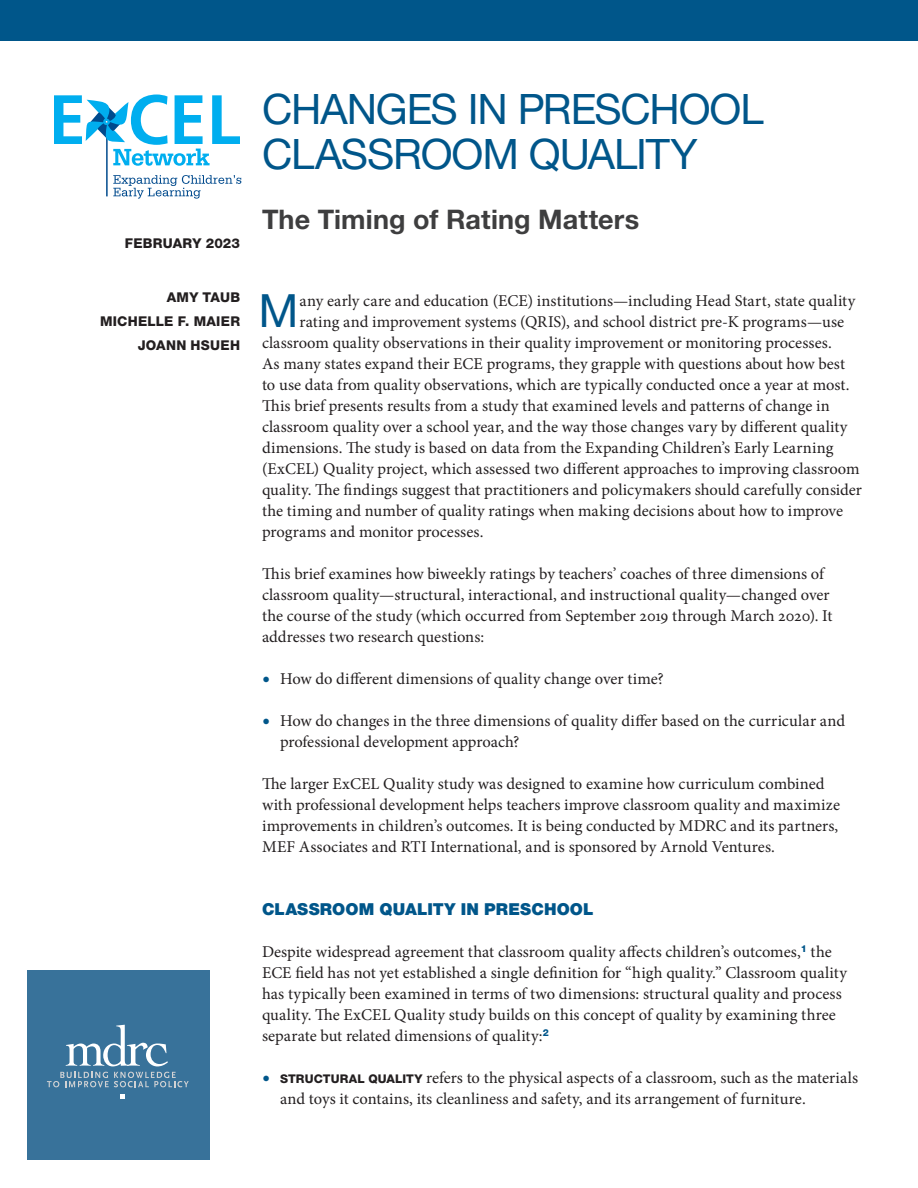
<style>
.page{position:relative;width:918px;height:1188px;background:#fff}
.page>*{position:absolute;margin:0;border:0;box-sizing:border-box;transform-origin:0 0}
.Body_Text{font:45.9px "Helvetica Neue LT Std";color:#00568a}
.Brief_Title{font:42px/45px "Helvetica Neue LT Std";letter-spacing:-.025em;color:#00568a}
.Brief_Subtitle{font:700 27px "Helvetica Neue LT Std";letter-spacing:.005em;color:#3e3e3f}
.Body_Text-2{font:16.5px/21px "Minion Pro";color:#231f20}
.Subhead_A{font:900 16.5px "Helvetica Neue LT Std";letter-spacing:.005em;color:#00568a}
.Authors{font:800 13.5px "Helvetica Neue LT Std";letter-spacing:.02em;color:#231f20}
.Date{font:800 13.5px "Helvetica Neue LT Std";letter-spacing:.015em;color:#231f20}
.s1{font-size:21px;color:#00568a}
.s2{font-family:"Helvetica Neue LT Std";font-weight:800;font-size:12px}
</style>
<div class="page">
<div style="left:27px;top:970px;width:182px;height:190px;background:#38729a"></div>
<svg style="left:66px;top:1025px;width:102px;height:41px"></svg>
<svg style="left:47px;top:1072px;width:142px;height:15px"></svg>
<svg style="left:121px;top:1094px;width:4px;height:5px"></svg>
<div style="left:0;top:0;width:918px;height:40px;background:#00568a"></div>
<hr style="left:106px;top:136px;width:2px;height:60px;background:#004a8d">
<svg style="left:113px;top:175px;width:128px;height:24px"></svg>
<svg style="left:54px;top:95px;width:186px;height:71px"></svg>
<p class="Date" style="left:125px;top:235px;width:117px">FEBRUARY 2023</p>
<p class="Authors" style="left:167px;top:289px;width:75px">AMY TAUB</p>
<p class="Authors" style="left:100px;top:313px;width:142px">MICHELLE F. MAIER</p>
<p class="Authors" style="left:138px;top:337px;width:104px">JOANN HSUEH</p>
<p class="Brief_Title" style="left:262px;top:86px;width:503px">CHANGES IN PRESCHOOL<br>CLASSROOM QUALITY</p>
<p class="Brief_Subtitle" style="left:262px;top:202px;width:379px">The Timing of Rating Matters</p>
<p class="Body_Text" style="left:258px;top:283px;width:41px">M</p>
<p class="Body_Text-2" style="left:299px;top:290px;width:557px">any early care and education (ECE) institutions—including Head Start, state quality</p>
<p class="Body_Text-2" style="left:299px;top:311px;width:546px">rating and improvement systems (QRIS), and school district pre-K programs—use</p>
<p class="Body_Text-2" style="left:262px;top:332px;width:571px">classroom quality observations in their quality improvement or monitoring processes.</p>
<p class="Body_Text-2" style="left:262px;top:353px;width:585px">As many states expand their ECE programs, they grapple with questions about how best</p>
<p class="Body_Text-2" style="left:262px;top:374px;width:589px">to use data from quality observations, which are typically conducted once a year at most.</p>
<p class="Body_Text-2" style="left:262px;top:395px;width:569px">This brief presents results from a study that examined levels and patterns of change in</p>
<p class="Body_Text-2" style="left:262px;top:416px;width:587px">classroom quality over a school year, and the way those changes vary by different quality</p>
<p class="Body_Text-2" style="left:262px;top:437px;width:573px">dimensions. The study is based on data from the Expanding Children’s Early Learning</p>
<p class="Body_Text-2" style="left:262px;top:458px;width:599px">(ExCEL) Quality project, which assessed two different approaches to improving classroom</p>
<p class="Body_Text-2" style="left:262px;top:479px;width:601px">quality. The findings suggest that practitioners and policymakers should carefully consider</p>
<p class="Body_Text-2" style="left:262px;top:500px;width:583px">the timing and number of quality ratings when making decisions about how to improve</p>
<p class="Body_Text-2" style="left:262px;top:521px;width:223px">programs and monitor processes.</p>
<p class="Body_Text-2" style="left:262px;top:563px;width:572px">This brief examines how biweekly ratings by teachers’ coaches of three dimensions of classroom quality—structural, interactional, and instructional quality—changed over the course of the study (which occurred from September 2019 through March 2020). It addresses two research questions:</p>
<p class="Body_Text-2" style="left:262px;top:668px;width:403px"><span class="s1">•</span> How do different dimensions of quality change over time?</p>
<p class="Body_Text-2" style="left:280px;top:710px;width:567px;text-indent:-18px"><span class="s1">•</span> How do changes in the three dimensions of quality differ based on the curricular and professional development approach?</p>
<p class="Body_Text-2" style="left:262px;top:773px;width:580px">The larger ExCEL Quality study was designed to examine how curriculum combined with professional development helps teachers improve classroom quality and maximize improvements in children’s outcomes. It is being conducted by MDRC and its partners, MEF Associates and RTI International, and is sponsored by Arnold Ventures.</p>
<p class="Subhead_A" style="left:262px;top:899px;width:333px">CLASSROOM QUALITY IN PRESCHOOL</p>
<p class="Body_Text-2" style="left:262px;top:941px;width:586px">Despite widespread agreement that classroom quality affects children’s outcomes,<sup>1</sup> the ECE field has not yet established a single definition for “high quality.” Classroom quality has typically been examined in terms of two dimensions: structural quality and process quality. The ExCEL Quality study builds on this concept of quality by examining three separate but related dimensions of quality:<sup>2</sup></p>
<p class="Body_Text-2" style="left:280px;top:1067px;width:580px;text-indent:-18px"><span class="s1">•</span> <span class="s2">STRUCTURAL QUALITY</span> refers to the physical aspects of a classroom, such as the materials and toys it contains, its cleanliness and safety, and its arrangement of furniture.</p>
</div>
